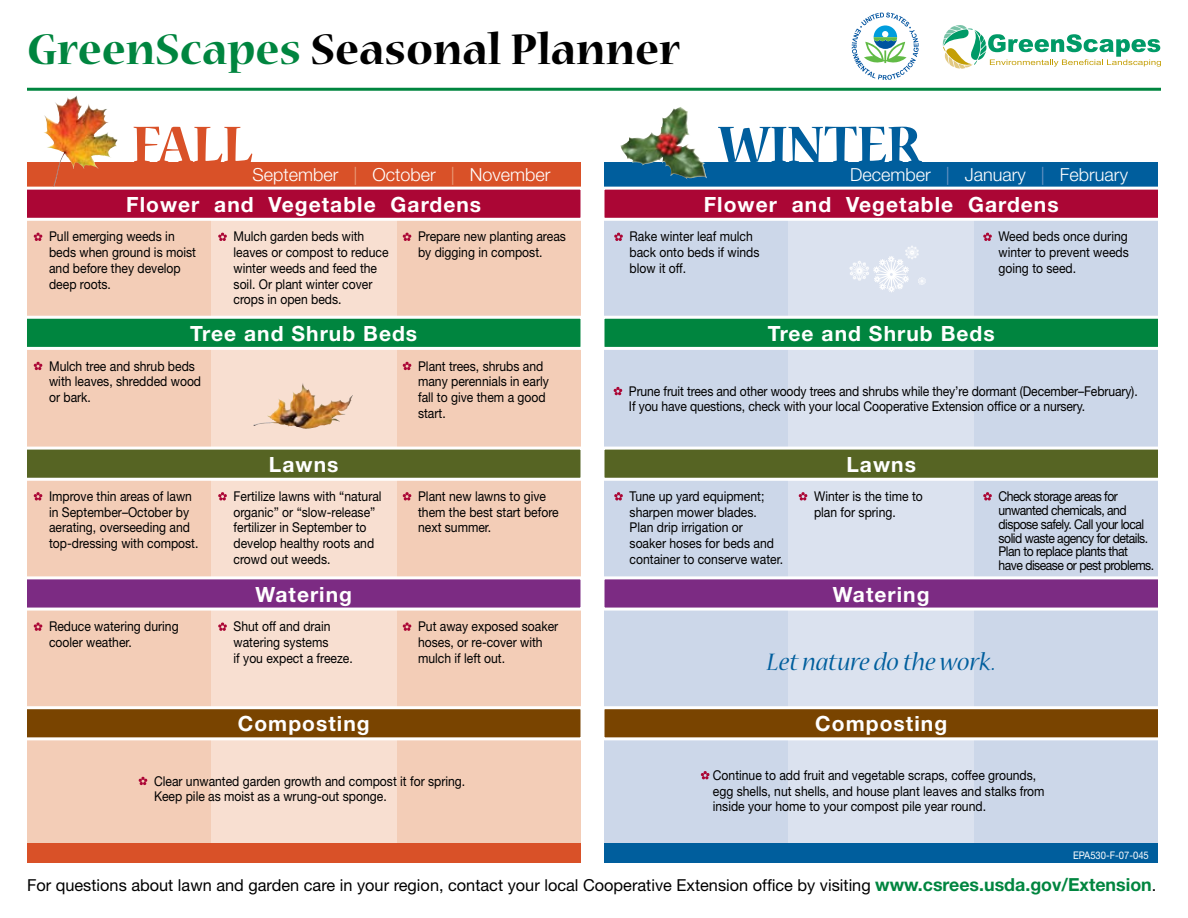
<style>
.page{position:relative;width:1188px;height:918px;background:#fff}
.page>*{position:absolute;margin:0;border:0;box-sizing:border-box;transform-origin:0 0}
.t1{font:700 57px "Nueva Std";color:#005e9d}
.t2{font:700 57px "Nueva Std";color:#d95128}
.t3{font:700 48px "Nueva Std";color:#000}
.t4{font:italic 27px "Nueva Std";color:#005e9d}
.t5{font:700 21px "Helvetica Neue";letter-spacing:.05em;color:#fff}
.t6{font:300 18px "Helvetica Neue";color:#fff}
.t7{font:16.5px "Helvetica Neue";color:#000}
.t8{font:13.5px/15.8px "Helvetica Neue";color:#000;scale:.9 1}
.t9{font:13.5px/14px "Helvetica Neue";letter-spacing:-.04em;color:#000;scale:.9 1}
.t10{font:10.5px "Helvetica Neue";color:#fff;scale:.9 1}
.s1{color:#00853f}
.s2{color:#e9a17e}
.s3{color:#7299c6}
.s4{font-weight:700;font-size:18px;color:#00853f}
</style>
<div class="page">
<div style="left:604px;top:162px;width:554px;height:29px;background:#005e9d"></div>
<div style="left:974px;top:218px;width:184px;height:626px;background:#ccd7e9"></div>
<div style="left:604px;top:218px;width:185px;height:626px;background:#ccd7e9"></div>
<div style="left:789px;top:218px;width:185px;height:626px;background:#dbe2ef"></div>
<div style="left:604px;top:844px;width:554px;height:19px;background:#005e9d"></div>
<svg style="left:604px;top:186px;width:554px;height:36px;background:#b7385e"></svg>
<svg style="left:604px;top:314px;width:554px;height:37px;background:#399f6b"></svg>
<svg style="left:604px;top:445px;width:554px;height:37px;background:#7a8656"></svg>
<svg style="left:604px;top:575px;width:554px;height:37px;background:#975a9f"></svg>
<svg style="left:604px;top:705px;width:554px;height:37px;background:#956d3b"></svg>
<div style="left:27px;top:162px;width:553px;height:29px;background:#d95128"></div>
<div style="left:396px;top:218px;width:184px;height:626px;background:#f3cdb7"></div>
<div style="left:27px;top:218px;width:184px;height:626px;background:#f3cdb7"></div>
<div style="left:211px;top:218px;width:185px;height:626px;background:#f8dfd1"></div>
<div style="left:27px;top:844px;width:553px;height:19px;background:#d95128"></div>
<svg style="left:27px;top:185px;width:554px;height:37px;background:#bc3859"></svg>
<svg style="left:27px;top:314px;width:554px;height:37px;background:#3c9e68"></svg>
<svg style="left:27px;top:445px;width:554px;height:37px;background:#7d8552"></svg>
<svg style="left:27px;top:575px;width:554px;height:37px;background:#9a5a9b"></svg>
<svg style="left:27px;top:705px;width:554px;height:37px;background:#986d38"></svg>
<svg style="left:34px;top:233px;width:8px;height:8px"></svg>
<svg style="left:218px;top:233px;width:9px;height:8px"></svg>
<svg style="left:403px;top:233px;width:8px;height:8px"></svg>
<svg style="left:34px;top:362px;width:8px;height:8px"></svg>
<svg style="left:403px;top:362px;width:8px;height:8px"></svg>
<svg style="left:34px;top:492px;width:8px;height:8px"></svg>
<svg style="left:218px;top:492px;width:9px;height:8px"></svg>
<svg style="left:403px;top:492px;width:8px;height:8px"></svg>
<svg style="left:34px;top:623px;width:8px;height:8px"></svg>
<svg style="left:218px;top:623px;width:9px;height:8px"></svg>
<svg style="left:403px;top:623px;width:8px;height:8px"></svg>
<svg style="left:614px;top:233px;width:9px;height:8px"></svg>
<svg style="left:983px;top:233px;width:9px;height:8px"></svg>
<svg style="left:614px;top:492px;width:9px;height:8px"></svg>
<svg style="left:799px;top:492px;width:8px;height:8px"></svg>
<svg style="left:983px;top:492px;width:9px;height:8px"></svg>
<svg style="left:614px;top:387px;width:8px;height:8px"></svg>
<img style="left:43px;top:95px;width:55px;height:92px">
<img style="left:621px;top:107px;width:86px;height:72px">
<svg style="left:943px;top:25px;width:218px;height:43px"></svg>
<svg style="left:852px;top:13px;width:67px;height:67px"></svg>
<hr style="left:27px;top:88px;width:1134px;height:3px;background:#00853f">
<svg style="left:139px;top:777px;width:8px;height:8px"></svg>
<svg style="left:849px;top:246px;width:77px;height:46px"></svg>
<img style="left:271px;top:383px;width:32px;height:32px">
<svg style="left:701px;top:771px;width:8px;height:8px"></svg>
<h2 class="t3" style="left:27px;top:27px;width:655px"><span class="s1">GreenScapes</span> Seasonal Planner</h2>
<h1 class="t2" style="left:132px;top:118px;width:122px">Fall</h1>
<h3 class="t5" style="left:126px;top:191px;width:357px">Flower and Vegetable Gardens</h3>
<h3 class="t6" style="left:252px;top:163px;width:300px">September <span class="s2">|</span> October <span class="s2">|</span> November</h3>
<h1 class="t1" style="left:718px;top:118px;width:205px">Winter</h1>
<h3 class="t5" style="left:704px;top:191px;width:357px">Flower and Vegetable Gardens</h3>
<h3 class="t6" style="left:850px;top:163px;width:279px">December <span class="s3">|</span> January <span class="s3">|</span> February</h3>
<p class="t8" style="left:49px;top:229px;width:165px">Pull emerging weeds in beds when ground is moist and before they develop deep roots.</p>
<p class="t8" style="left:234px;top:229px;width:174px">Mulch garden beds with leaves or compost to reduce winter weeds and feed the soil. Or plant winter cover crops in open beds.</p>
<p class="t8" style="left:418px;top:229px;width:166px">Prepare new planting areas by digging in compost.</p>
<p class="t8" style="left:630px;top:229px;width:146px">Rake winter leaf mulch back onto beds if winds blow it off.</p>
<p class="t8" style="left:999px;top:229px;width:146px;text-align:justify">Weed beds once during winter to prevent weeds going to seed.</p>
<h3 class="t5" style="left:190px;top:321px;width:229px">Tree and Shrub Beds</h3>
<h3 class="t5" style="left:768px;top:321px;width:229px">Tree and Shrub Beds</h3>
<p class="t8" style="left:49px;top:358px;width:171px">Mulch tree and shrub beds with leaves, shredded wood or bark.</p>
<p class="t8" style="left:418px;top:358px;width:147px">Plant trees, shrubs and many perennials in early fall to give them a good start.</p>
<p class="t8" style="left:629px;top:383px;width:567px">Prune fruit trees and other woody trees and shrubs while they’re dormant (December–February).<br>If you have questions, check with your local Cooperative Extension office or a nursery.</p>
<h3 class="t5" style="left:269px;top:451px;width:71px">Lawns</h3>
<h3 class="t5" style="left:846px;top:451px;width:71px">Lawns</h3>
<p class="t8" style="left:49px;top:488px;width:168px">Improve thin areas of lawn in September–October by aerating, overseeding and top-dressing with compost.</p>
<p class="t8" style="left:234px;top:488px;width:166px">Fertilize lawns with “natural organic” or “slow-release” fertilizer in September to develop healthy roots and crowd out weeds.</p>
<p class="t8" style="left:418px;top:488px;width:158px">Plant new lawns to give them the best start before next summer.</p>
<p class="t8" style="left:630px;top:488px;width:172px">Tune up yard equipment; sharpen mower blades.<br>Plan drip irrigation or<br>soaker hoses for beds and container to conserve water.</p>
<p class="t8" style="left:814px;top:488px;width:122px">Winter is the time to plan for spring.</p>
<p class="t9" style="left:999px;top:489px;width:174px">Check storage areas for unwanted chemicals, and dispose safely. Call your local solid waste agency for details.<br>Plan to replace plants that have disease or pest problems.</p>
<h3 class="t5" style="left:255px;top:581px;width:98px">Watering</h3>
<h3 class="t5" style="left:833px;top:581px;width:98px">Watering</h3>
<p class="t8" style="left:49px;top:618px;width:146px">Reduce watering during cooler weather.</p>
<p class="t8" style="left:234px;top:618px;width:134px">Shut off and drain watering systems<br>if you expect a freeze.</p>
<p class="t8" style="left:418px;top:618px;width:157px">Put away exposed soaker hoses, or re-cover with mulch if left out.</p>
<h3 class="t4" style="left:767px;top:650px;width:230px">Let nature do the work.</h3>
<h3 class="t5" style="left:238px;top:711px;width:133px">Composting</h3>
<h3 class="t5" style="left:815px;top:711px;width:133px">Composting</h3>
<p class="t8" style="left:154px;top:773px;width:347px">Clear unwanted garden growth and compost it for spring.<br>Keep pile as moist as a wrung-out sponge.</p>
<p class="t8" style="left:713px;top:767px;width:370px">Continue to add fruit and vegetable scraps, coffee grounds, egg shells, nut shells, and house plant leaves and stalks from inside your home to your compost pile year round.</p>
<p class="t10" style="left:1073px;top:849px;width:86px">EPA530-F-07-045</p>
<p class="t7" style="left:27px;top:875px;width:1131px">For questions about lawn and garden care in your region, contact your local Cooperative Extension office by visiting <span class="s4">www.csrees.usda.gov/Extension</span>.</p>
</div>
